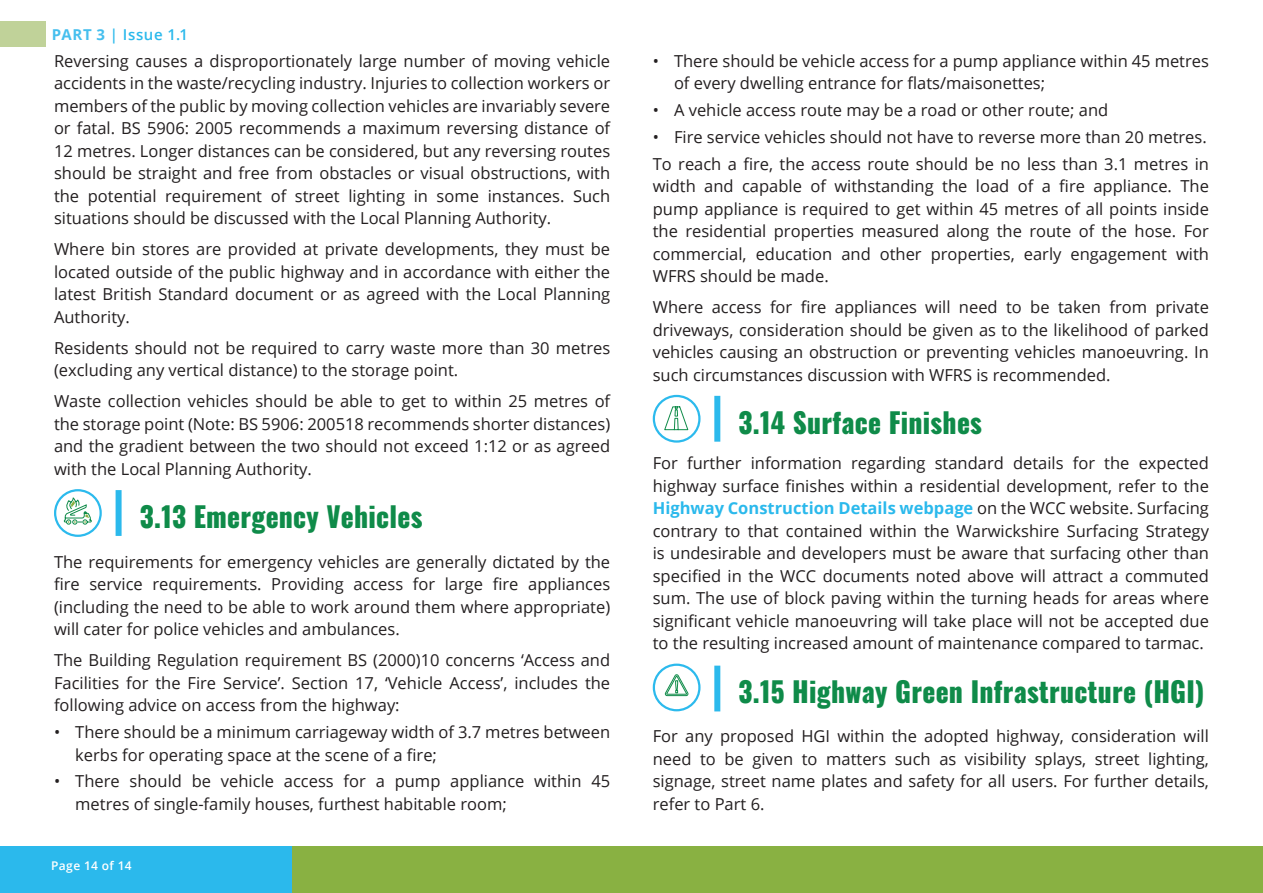
<style>
.page{position:relative;width:1263px;height:893px;background:#fff}
.page>*{position:absolute;margin:0;border:0;box-sizing:border-box;transform-origin:0 0}
.t1{font:800 28.05px "Oswald";letter-spacing:.01em;color:#0f8b49;scale:.95 1}
.t2{font:16.5px/22.5px "Open Sans";color:#231f20;text-align:justify}
.t3{font:600 15px "Open Sans";letter-spacing:.04em;color:#2bb9ec}
.t4{font:600 12px "Open Sans";letter-spacing:.035em;color:#fff}
.s1{font-weight:700;color:#46bfee}
.s2{font-weight:700;color:#2bb9ec}
</style>
<div class="page">
<div style="left:0;top:846px;width:293px;height:47px;background:#2bb9ec"></div>
<div style="left:292px;top:846px;width:971px;height:47px;background:#89b142"></div>
<div style="left:0;top:21px;width:46px;height:26px;background:#c0d299"></div>
<div style="left:116px;top:490px;width:6px;height:46px;background:#2bb9ec"></div>
<svg style="left:64px;top:498px;width:28px;height:27px"></svg>
<div style="left:54px;top:489px;width:48px;height:48px;border:2px solid #2cbaed;border-radius:50%"></div>
<div style="left:714px;top:396px;width:6px;height:46px;background:#2bb9ec"></div>
<svg style="left:664px;top:406px;width:24px;height:24px"></svg>
<div style="left:653px;top:395px;width:47px;height:48px;border:2px solid #2cbaed;border-radius:50%"></div>
<div style="left:714px;top:666px;width:6px;height:45px;background:#2bb9ec"></div>
<svg style="left:665px;top:674px;width:24px;height:22px"></svg>
<div style="left:653px;top:664px;width:47px;height:47px;border:2px solid #2cbaed;border-radius:50%"></div>
<p class="t3" style="left:52px;top:24px;width:138px"><span class="s1">PART 3</span> | Issue 1.1</p>
<p class="t2" style="left:54px;top:49px;width:558px">Reversing causes a disproportionately large number of moving vehicle accidents in the waste/recycling industry. Injuries to collection workers or members of the public by moving collection vehicles are invariably severe or fatal. BS 5906: 2005 recommends a maximum reversing distance of 12 metres. Longer distances can be considered, but any reversing routes should be straight and free from obstacles or visual obstructions, with the potential requirement of street lighting in some instances. Such situations should be discussed with the Local Planning Authority.</p>
<p class="t2" style="left:54px;top:238px;width:558px">Where bin stores are provided at private developments, they must be located outside of the public highway and in accordance with either the latest British Standard document or as agreed with the Local Planning Authority.</p>
<p class="t2" style="left:54px;top:336px;width:558px">Residents should not be required to carry waste more than 30 metres (excluding any vertical distance) to the storage point.</p>
<p class="t2" style="left:54px;top:390px;width:558px">Waste collection vehicles should be able to get to within 25 metres of the storage point (Note: BS 5906: 200518 recommends shorter distances) and the gradient between the two should not exceed 1:12 or as agreed with the Local Planning Authority.</p>
<h1 class="t1" style="left:140px;top:502px;width:299px">3.13 Emergency Vehicles</h1>
<p class="t2" style="left:54px;top:550px;width:558px">The requirements for emergency vehicles are generally dictated by the fire service requirements. Providing access for large fire appliances (including the need to be able to work around them where appropriate) will cater for police vehicles and ambulances.</p>
<p class="t2" style="left:54px;top:649px;width:558px">The Building Regulation requirement BS (2000)10 concerns ‘Access and Facilities for the Fire Service’. Section 17, ‘Vehicle Access’, includes the following advice on access from the highway:</p>
<p class="t2" style="left:75px;top:720px;width:536px;text-indent:-21px">• There should be a minimum carriageway width of 3.7 metres between kerbs for operating space at the scene of a fire;</p>
<p class="t2" style="left:75px;top:770px;width:536px;text-indent:-21px">• There should be vehicle access for a pump appliance within 45 metres of single-family houses, furthest habitable room;</p>
<p class="t4" style="left:51px;top:858px;width:82px">Page 14 of 14</p>
<p class="t2" style="left:674px;top:49px;width:536px;text-indent:-21px">• There should be vehicle access for a pump appliance within 45 metres of every dwelling entrance for flats/maisonettes;</p>
<p class="t2" style="left:653px;top:98px;width:457px">• A vehicle access route may be a road or other route; and</p>
<p class="t2" style="left:653px;top:123px;width:558px;line-height:26.7px">• Fire service vehicles should not have to reverse more than 20 metres.<br>To reach a fire, the access route should be no less than 3.1 metres in</p>
<p class="t2" style="left:653px;top:174px;width:558px">width and capable of withstanding the load of a fire appliance. The pump appliance is required to get within 45 metres of all points inside the residential properties measured along the route of the hose. For commercial, education and other properties, early engagement with WFRS should be made.</p>
<p class="t2" style="left:653px;top:295px;width:558px">Where access for fire appliances will need to be taken from private driveways, consideration should be given as to the likelihood of parked vehicles causing an obstruction or preventing vehicles manoeuvring. In such circumstances discussion with WFRS is recommended.</p>
<h1 class="t1" style="left:739px;top:407px;width:258px">3.14 Surface Finishes</h1>
<p class="t2" style="left:653px;top:452px;width:558px">For further information regarding standard details for the expected highway surface finishes within a residential development, refer to the <span class="s2">Highway Construction Details webpage</span> on the WCC website. Surfacing contrary to that contained within the Warwickshire Surfacing Strategy is undesirable and developers must be aware that surfacing other than specified in the WCC documents noted above will attract a commuted sum. The use of block paving within the turning heads for areas where significant vehicle manoeuvring will take place will not be accepted due to the resulting increased amount of maintenance compared to tarmac.</p>
<h1 class="t1" style="left:739px;top:677px;width:492px">3.15 Highway Green Infrastructure (HGI)</h1>
<p class="t2" style="left:653px;top:725px;width:558px">For any proposed HGI within the adopted highway, consideration will need to be given to matters such as visibility splays, street lighting, signage, street name plates and safety for all users. For further details, refer to Part 6.</p>
</div>
